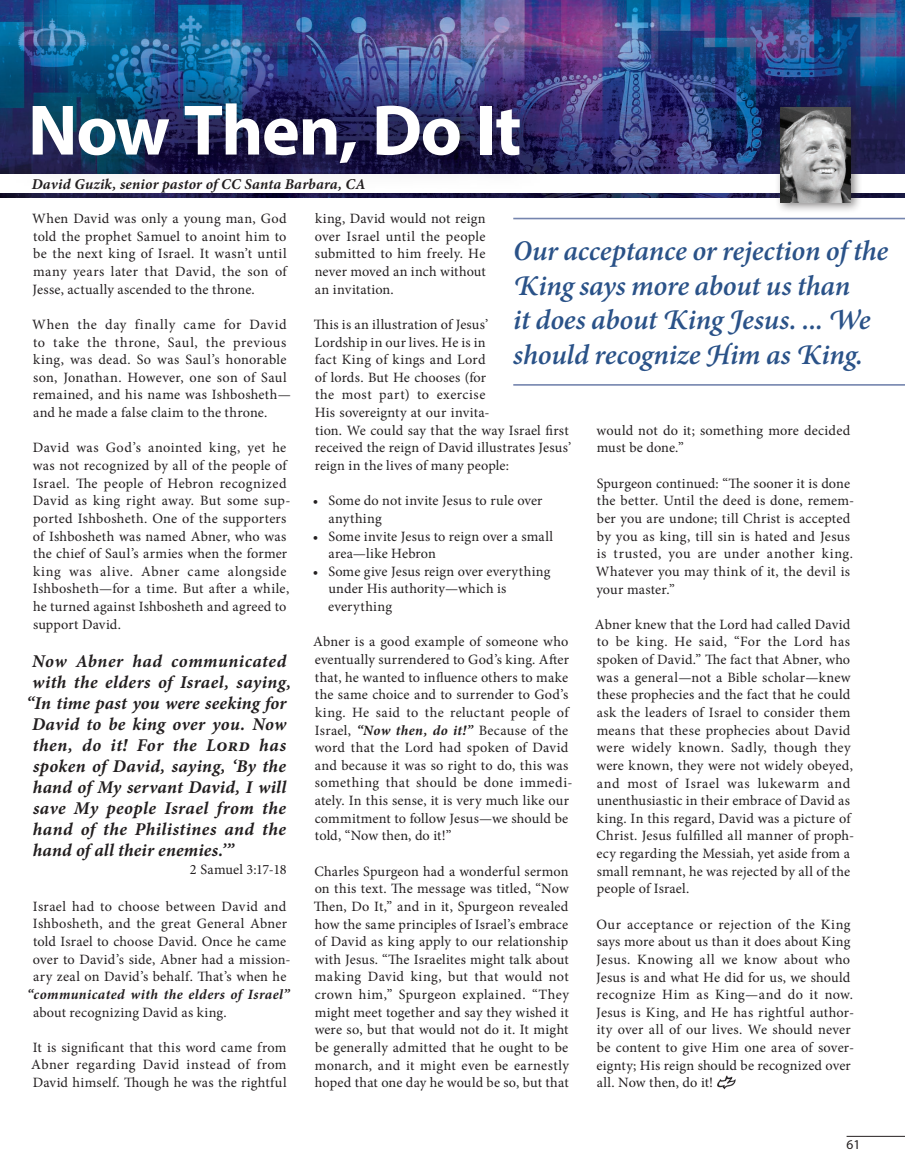
<style>
.page{position:relative;width:905px;height:1175px;background:#fff}
.page>*{position:absolute;margin:0;border:0;box-sizing:border-box;transform-origin:0 0}
.t1{font:700 72px "Myriad Pro";letter-spacing:-.02em;color:#fff}
.t2{font:italic 600 28.5px/34.5px "Minion Pro";letter-spacing:-.01em;color:#2a5288}
.t3{font:italic 700 18px "Minion Pro";letter-spacing:.02em;color:#231f20}
.t4{font:italic 700 15px "Minion Pro";letter-spacing:.015em;color:#231f20}
.t5{font:14.25px/17.7px "Minion Pro";letter-spacing:.015em;color:#231f20}
.t6{font:italic 700 14.25px "Minion Pro";letter-spacing:.03em;color:#231f20}
.t7{font:13.5px "Myriad Pro";color:#231f20}
.s1{font-weight:700;font-style:italic}
</style>
<div class="page">
<img style="left:0;top:0;width:904px;height:198px">
<div style="left:0;top:174px;width:904px;height:19px;background:#fff"></div>
<div style="left:774px;top:102px;width:88px;height:111px;background:#231f20;opacity:.53"></div>
<img style="left:780px;top:108px;width:70px;height:94px">
<hr style="left:846px;top:1136px;width:58px;height:1px;background:#231f20">
<div style="left:0;top:67px;width:555px;height:130px;background:#231f20;opacity:.55"></div>
<img style="left:717px;top:1075px;width:18px;height:15px">
<hr style="left:513px;top:218px;width:391px;height:1px;background:#7585ae">
<hr style="left:513px;top:384px;width:391px;height:2px;background:#7585ae">
<h1 class="t1" style="left:28px;top:83px;width:495px">Now Then, Do It</h1>
<p class="t4" style="left:32px;top:173px;width:335px">David Guzik, senior pastor of CC Santa Barbara, CA</p>
<p class="t5" style="left:32px;top:210px;width:256px;text-align:justify">When David was only a young man, God told the prophet Samuel to anoint him to be the next king of Israel. It wasn’t until many years later that David, the son of Jesse, actually ascended to the throne.</p>
<p class="t5" style="left:32px;top:315px;width:260px">When the day finally came for David to take the throne, Saul, the previous king, was dead. So was Saul’s honorable son, Jonathan. However, one son of Saul remained, and his name was Ishbosheth— and he made a false claim to the throne.</p>
<p class="t5" style="left:33px;top:439px;width:259px">David was God’s anointed king, yet he was not recognized by all of the people of Israel. The people of Hebron recognized David as king right away. But some sup&shy;ported Ishbosheth. One of the supporters of Ishbosheth was named Abner, who was the chief of Saul’s armies when the former king was alive. Abner came alongside Ishbosheth—for a time. But after a while, he turned against Ishbosheth and agreed to support David.</p>
<p class="t3" style="left:32px;top:648px;width:256px">Now Abner had communicated</p>
<p class="t3" style="left:32px;top:669px;width:260px">with the elders of Israel, saying,</p>
<p class="t3" style="left:27px;top:690px;width:262px">“In time past you were seeking for</p>
<p class="t3" style="left:32px;top:711px;width:256px">David to be king over you. Now</p>
<p class="t3" style="left:33px;top:732px;width:255px">then, do it! For the Lord has</p>
<p class="t3" style="left:33px;top:753px;width:254px">spoken of David, saying, ‘By the</p>
<p class="t3" style="left:33px;top:774px;width:255px">hand of My servant David, I will</p>
<p class="t3" style="left:33px;top:795px;width:254px">save My people Israel from the</p>
<p class="t3" style="left:33px;top:816px;width:254px">hand of the Philistines and the</p>
<p class="t3" style="left:33px;top:837px;width:203px">hand of all their enemies.’”</p>
<p class="t5" style="left:190px;top:860px;width:98px">2 Samuel 3:17-18</p>
<p class="t5" style="left:33px;top:897px;width:259px">Israel had to choose between David and Ishbosheth, and the great General Abner told Israel to choose David. Once he came over to David’s side, Abner had a mission&shy;ary zeal on David’s behalf. That’s when he</p>
<p class="t6" style="left:27px;top:984px;width:264px">“communicated with the elders of Israel”</p>
<p class="t5" style="left:33px;top:1003px;width:195px">about recognizing David as king.</p>
<p class="t5" style="left:31px;top:1038px;width:257px;text-align:justify">It is significant that this word came from Abner regarding David instead of from David himself. Though he was the rightful</p>
<p class="t5" style="left:315px;top:210px;width:173px;text-align:justify">king, David would not reign over Israel until the people submitted to him freely. He never moved an inch without an invitation.</p>
<p class="t5" style="left:314px;top:315px;width:259px">This is an illustration of Jesus’<br>Lordship in our lives. He is in<br>fact King of kings and Lord<br>of lords. But He chooses (for<br>the most part) to exercise<br>His sovereignty at our invita-<br>tion. We could say that the way Israel first received the reign of David illustrates Jesus’ reign in the lives of many people:</p>
<p class="t5" style="left:328px;top:492px;width:216px;text-indent:-16px">• Some do not invite Jesus to rule over anything</p>
<p class="t5" style="left:328px;top:527px;width:226px;text-indent:-16px">• Some invite Jesus to reign over a small area—like Hebron</p>
<p class="t5" style="left:328px;top:562px;width:224px;text-indent:-15px">• Some give Jesus reign over everything under His authority—which is everything</p>
<p class="t5" style="left:313px;top:633px;width:261px">Abner is a good example of someone who eventually surrendered to God’s king. After that, he wanted to influence others to make the same choice and to surrender to God’s king. He said to the reluctant people of Israel, <span class="s1">“Now then, do it!”</span> Because of the word that the Lord had spoken of David and because it was so right to do, this was something that should be done immedi&shy;ately. In this sense, it is very much like our commitment to follow Jesus—we should be told, “Now then, do it!”</p>
<p class="t5" style="left:314px;top:862px;width:257px;text-align:justify">Charles Spurgeon had a wonderful sermon on this text. The message was titled, “Now Then, Do It,” and in it, Spurgeon revealed how the same principles of Israel’s embrace of David as king apply to our relationship with Jesus. “The Israelites might talk about making David king, but that would not crown him,” Spurgeon explained. “They might meet together and say they wished it were so, but that would not do it. It might be generally admitted that he ought to be monarch, and it might even be earnestly hoped that one day he would be so, but that</p>
<h2 class="t2" style="left:513px;top:233px;width:376px">Our acceptance or rejection of the<br>King says more about us than<br>it does about King Jesus. ... We should recognize Him as King.</h2>
<p class="t5" style="left:596px;top:421px;width:255px">would not do it; something more decided must be done.”</p>
<p class="t5" style="left:595px;top:474px;width:260px">Spurgeon continued: “The sooner it is done the better. Until the deed is done, remem&shy;ber you are undone; till Christ is accepted by you as king, till sin is hated and Jesus is trusted, you are under another king.<br>Whatever you may think of it, the devil is your master.”</p>
<p class="t5" style="left:595px;top:615px;width:261px">Abner knew that the Lord had called David to be king. He said, “For the Lord has spoken of David.” The fact that Abner, who was a general—not a Bible scholar—knew these prophecies and the fact that he could ask the leaders of Israel to consider them means that these prophecies about David were widely known. Sadly, though they were known, they were not widely obeyed, and most of Israel was lukewarm and unenthusiastic in their embrace of David as king. In this regard, David was a picture of Christ. Jesus fulfilled all manner of proph&shy;ecy regarding the Messiah, yet aside from a small remnant, he was rejected by all of the people of Israel.</p>
<p class="t5" style="left:596px;top:915px;width:259px">Our acceptance or rejection of the King says more about us than it does about King Jesus. Knowing all we know about who Jesus is and what He did for us, we should recognize Him as King—and do it now.<br>Jesus is King, and He has rightful author&shy;ity over all of our lives. We should never be content to give Him one area of sover&shy;eignty; His reign should be recognized over all. Now then, do it!</p>
<p class="t7" style="left:846px;top:1136px;width:15px">61</p>
</div>
